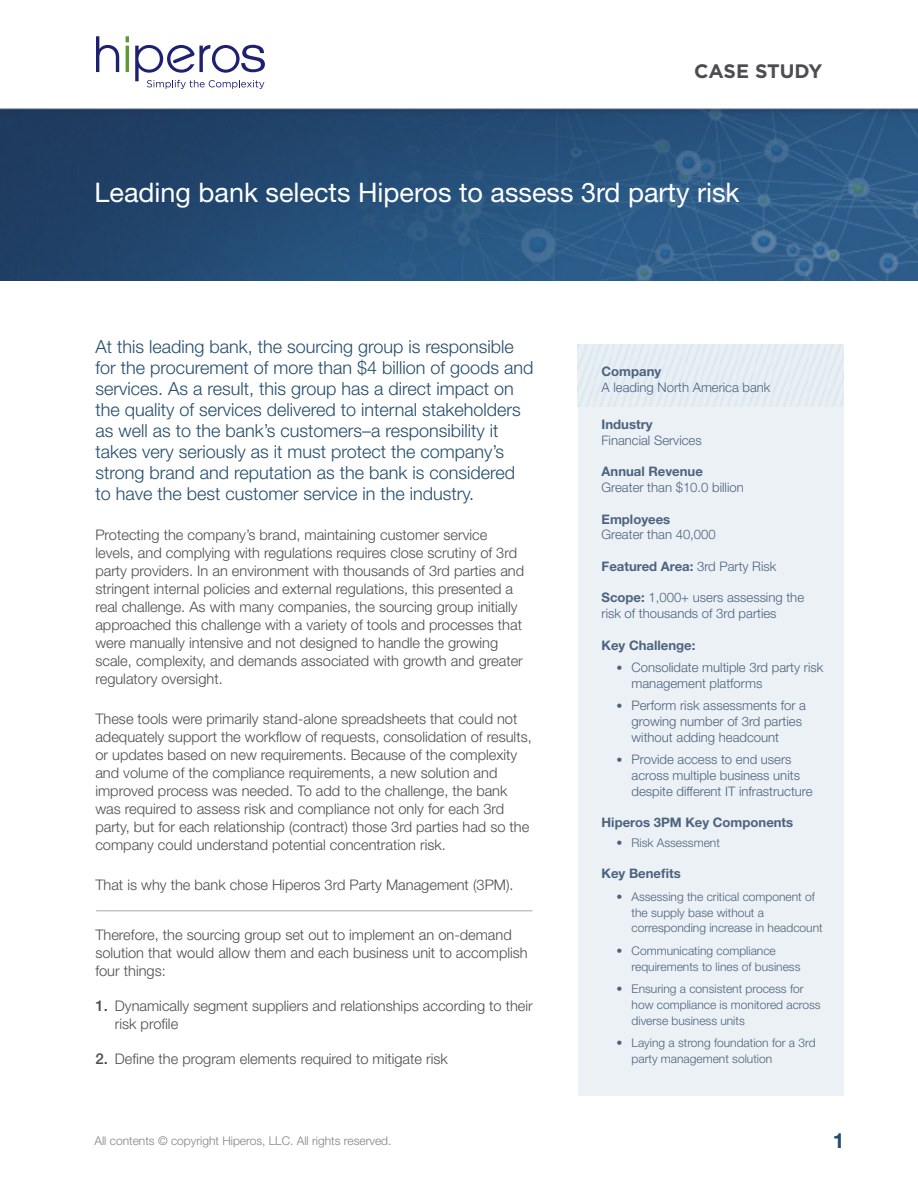
<style>
.page{position:relative;width:918px;height:1188px;background:#fff}
.page>*{position:absolute;margin:0;border:0;box-sizing:border-box;transform-origin:0 0}
.SUB_HEAD{font:27px "Helvetica Neue";color:#fff}
.BODY_COPY{font:700 21px "Helvetica Neue";color:#244d6c}
.BODY_COPY-2{font:700 19.5px "Gotham";color:#4d4d4f}
.BODY_COPY-3{font:300 18px/21px "Helvetica Neue";color:#244d6c}
.BODY_COPY-4{font:300 14.7px/18px "Helvetica Neue";color:#4d4d4f}
.Side_Bar{font:300 13.2px/15.8px "Helvetica Neue";color:#4c6380}
.Side_Bar-2{font:700 13.2px "Helvetica Neue";color:#4c6380}
.Side_Bar-3{font:300 12px/15.8px "Helvetica Neue";color:#4c6380}
.BODY_COPY-5{font:300 12px "Helvetica Neue";color:#828386}
.s1{font-weight:500;font-size:15px}
.s2{font-weight:300}
.s3{font-weight:700}
.s4{font-size:12px}
</style>
<div class="page">
<div style="left:578px;top:344px;width:265px;height:751px;background:#ebf1f4"></div>
<img style="left:0;top:108px;width:918px;height:173px">
<hr style="left:96px;top:910px;width:436px;height:1px;background:#a7a9ac">
<svg style="left:96px;top:36px;width:23px;height:36px"></svg>
<svg style="left:126px;top:36px;width:3px;height:6px"></svg>
<hr style="left:126px;top:46px;width:3px;height:26px;background:#5f9832">
<svg style="left:135px;top:45px;width:130px;height:44px"></svg>
<p class="BODY_COPY-2" style="left:694px;top:60px;width:130px">CASE STUDY</p>
<p class="SUB_HEAD" style="left:94px;top:177px;width:647px">Leading bank selects Hiperos to assess 3rd party risk</p>
<p class="BODY_COPY-3" style="left:95px;top:336px;width:439px">At this leading bank, the sourcing group is responsible for the procurement of more than $4 billion of goods and services. As a result, this group has a direct impact on the quality of services delivered to internal stakeholders as well as to the bank’s customers–a responsibility it takes very seriously as it must protect the company’s strong brand and reputation as the bank is considered to have the best customer service in the industry.</p>
<p class="BODY_COPY-4" style="left:95px;top:525px;width:430px">Protecting the company’s brand, maintaining customer service levels, and complying with regulations requires close scrutiny of 3rd party providers. In an environment with thousands of 3rd parties and stringent internal policies and external regulations, this presented a real challenge. As with many companies, the sourcing group initially approached this challenge with a variety of tools and processes that were manually intensive and not designed to handle the growing scale, complexity, and demands associated with growth and greater regulatory oversight.</p>
<p class="BODY_COPY-4" style="left:95px;top:709px;width:438px">These tools were primarily stand-alone spreadsheets that could not adequately support the workflow of requests, consolidation of results, or updates based on new requirements. Because of the complexity and volume of the compliance requirements, a new solution and improved process was needed. To add to the challenge, the bank was required to assess risk and compliance not only for each 3rd party, but for each relationship (contract) those 3rd parties had so the company could understand potential concentration risk.</p>
<p class="BODY_COPY-4" style="left:95px;top:875px;width:420px">That is why the bank chose Hiperos 3rd Party Management (3PM).</p>
<p class="BODY_COPY-4" style="left:95px;top:926px;width:434px">Therefore, the sourcing group set out to implement an on-demand solution that would allow them and each business unit to accomplish four things:</p>
<p class="BODY_COPY-4" style="left:115px;top:997px;width:419px;text-indent:-19px"><span class="s1">1.</span> Dynamically segment suppliers and relationships according to their risk profile</p>
<p class="BODY_COPY-4" style="left:95px;top:1049px;width:354px"><span class="s1">2.</span> Define the program elements required to mitigate risk</p>
<p class="Side_Bar-2" style="left:602px;top:363px;width:61px">Company</p>
<p class="Side_Bar" style="left:602px;top:379px;width:170px">A leading North America bank</p>
<p class="Side_Bar-2" style="left:602px;top:416px;width:53px">Industry</p>
<p class="Side_Bar" style="left:602px;top:432px;width:102px">Financial Services</p>
<p class="Side_Bar-2" style="left:602px;top:463px;width:103px">Annual Revenue</p>
<p class="Side_Bar" style="left:602px;top:479px;width:144px">Greater than $10.0 billion</p>
<p class="Side_Bar-2" style="left:602px;top:511px;width:70px">Employees</p>
<p class="Side_Bar" style="left:602px;top:526px;width:116px">Greater than 40,000</p>
<p class="Side_Bar-2" style="left:602px;top:558px;width:176px">Featured Area: <span class="s2">3rd Party Risk</span></p>
<p class="Side_Bar" style="left:602px;top:589px;width:204px"><span class="s3">Scope:</span> 1,000+ users assessing the risk of thousands of 3rd parties</p>
<p class="Side_Bar-2" style="left:602px;top:637px;width:95px">Key Challenge:</p>
<p class="Side_Bar" style="left:632px;top:659px;width:193px;text-indent:-15px"><span class="s4">•</span> Consolidate multiple 3rd party risk management platforms</p>
<p class="Side_Bar" style="left:632px;top:697px;width:176px;text-indent:-15px"><span class="s4">•</span> Perform risk assessments for a growing number of 3rd parties without adding headcount</p>
<p class="Side_Bar" style="left:632px;top:751px;width:183px;text-indent:-15px"><span class="s4">•</span> Provide access to end users across multiple business units despite different IT infrastructure</p>
<p class="Side_Bar-2" style="left:602px;top:814px;width:193px">Hiperos 3PM Key Components</p>
<p class="Side_Bar-3" style="left:617px;top:834px;width:105px">• Risk Assessment</p>
<p class="Side_Bar-2" style="left:602px;top:865px;width:81px">Key Benefits</p>
<p class="Side_Bar-3" style="left:632px;top:888px;width:193px;text-indent:-15px">• Assessing the critical component of the supply base without a corresponding increase in headcount</p>
<p class="Side_Bar-3" style="left:632px;top:942px;width:170px;text-indent:-15px">• Communicating compliance requirements to lines of business</p>
<p class="Side_Bar-3" style="left:632px;top:981px;width:191px;text-indent:-15px">• Ensuring a consistent process for how compliance is monitored across diverse business units</p>
<p class="Side_Bar-3" style="left:632px;top:1035px;width:186px;text-indent:-15px">• Laying a strong foundation for a 3rd party management solution</p>
<p class="BODY_COPY-5" style="left:94px;top:1133px;width:299px">All contents © copyright Hiperos, LLC. All rights reserved.</p>
<p class="BODY_COPY" style="left:833px;top:1128px;width:13px">1</p>
</div>
